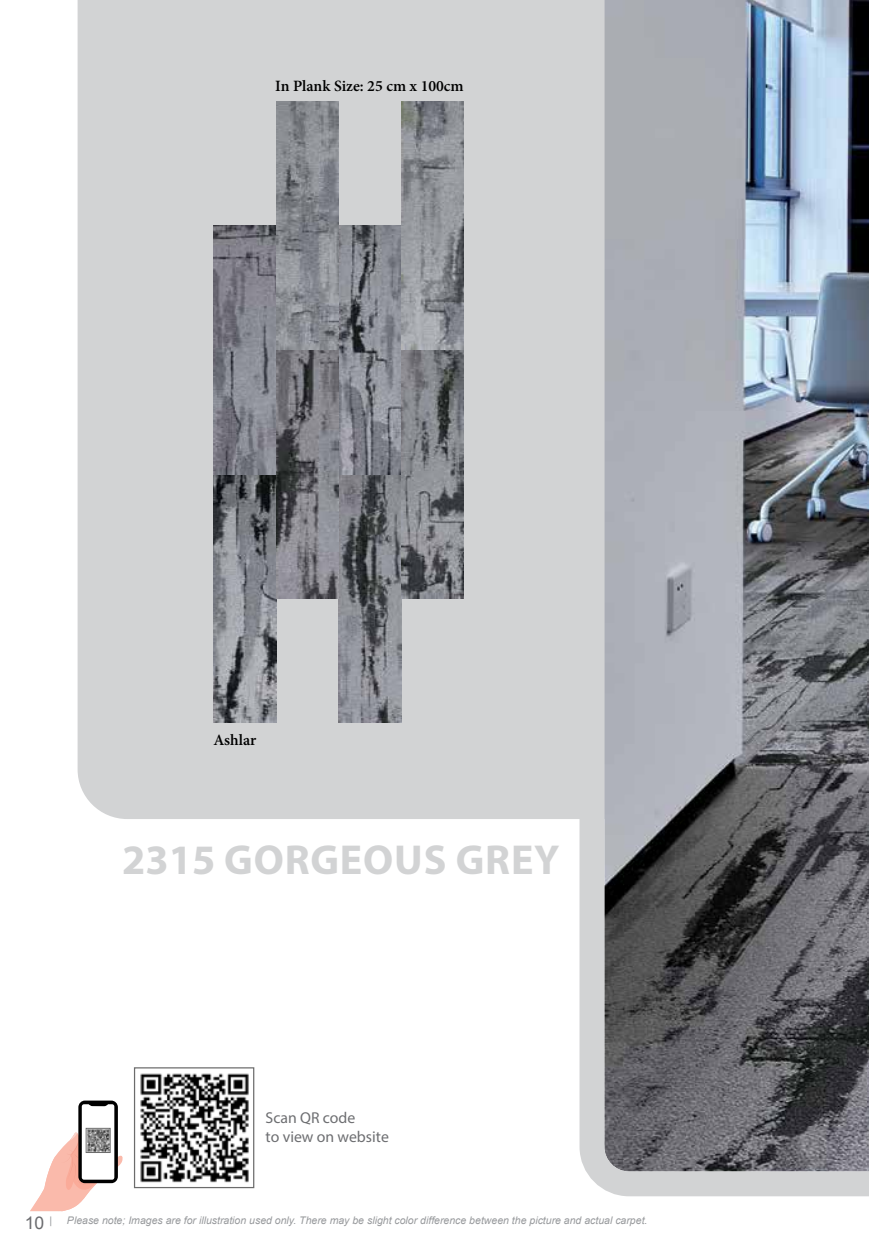
<style>
.page{position:relative;width:869px;height:1241px;background:#fff}
.page>*{position:absolute;margin:0;border:0;box-sizing:border-box;transform-origin:0 0}
.t1{font:700 42px "Myriad Pro";letter-spacing:.02em;color:#d2d3d4}
.t2{font:17.5px "Arial";color:#6a6b6e}
.t3{font:600 15.75px "Minion Pro";color:#000}
.t4{font:15.75px/18.9px "Myriad Pro";color:#6d6e71}
.t5{font:italic 10.5px "Arial";color:#97999c}
</style>
<div class="page">
<div style="left:78px;top:0;width:501px;height:819px;background:#d2d3d4"></div>
<svg style="left:579px;top:0;width:289px;height:1196px;background:#8a8e96"></svg>
<img style="left:213px;top:226px;width:63px;height:496px">
<img style="left:338px;top:226px;width:63px;height:496px">
<img style="left:276px;top:102px;width:62px;height:496px">
<img style="left:401px;top:102px;width:62px;height:496px">
<img style="left:140px;top:1073px;width:109px;height:110px">
<div style="left:134px;top:1067px;width:120px;height:120px;border:1px solid #6c6c6c"></div>
<svg style="left:30px;top:1101px;width:93px;height:111px"></svg>
<img style="left:88px;top:1129px;width:20px;height:21px">
<div style="left:86px;top:1127px;width:24px;height:25px;border:1px solid #6c6c6c"></div>
<h3 class="t3" style="left:275px;top:75px;width:190px">In Plank Size: 25 cm x 100cm</h3>
<h3 class="t3" style="left:213px;top:728px;width:44px">Ashlar</h3>
<h1 class="t1" style="left:122px;top:832px;width:439px">2315 GORGEOUS GREY</h1>
<h3 class="t4" style="left:265px;top:1108px;width:125px">Scan QR code<br>to view on website</h3>
<h2 class="t2" style="left:25px;top:1211px;width:29px">10 <sup>|</sup></h2>
<p class="t5" style="left:67px;top:1213px;width:581px">Please note; Images are for illustration used only. There may be slight color difference between the picture and actual carpet.</p>
</div>
